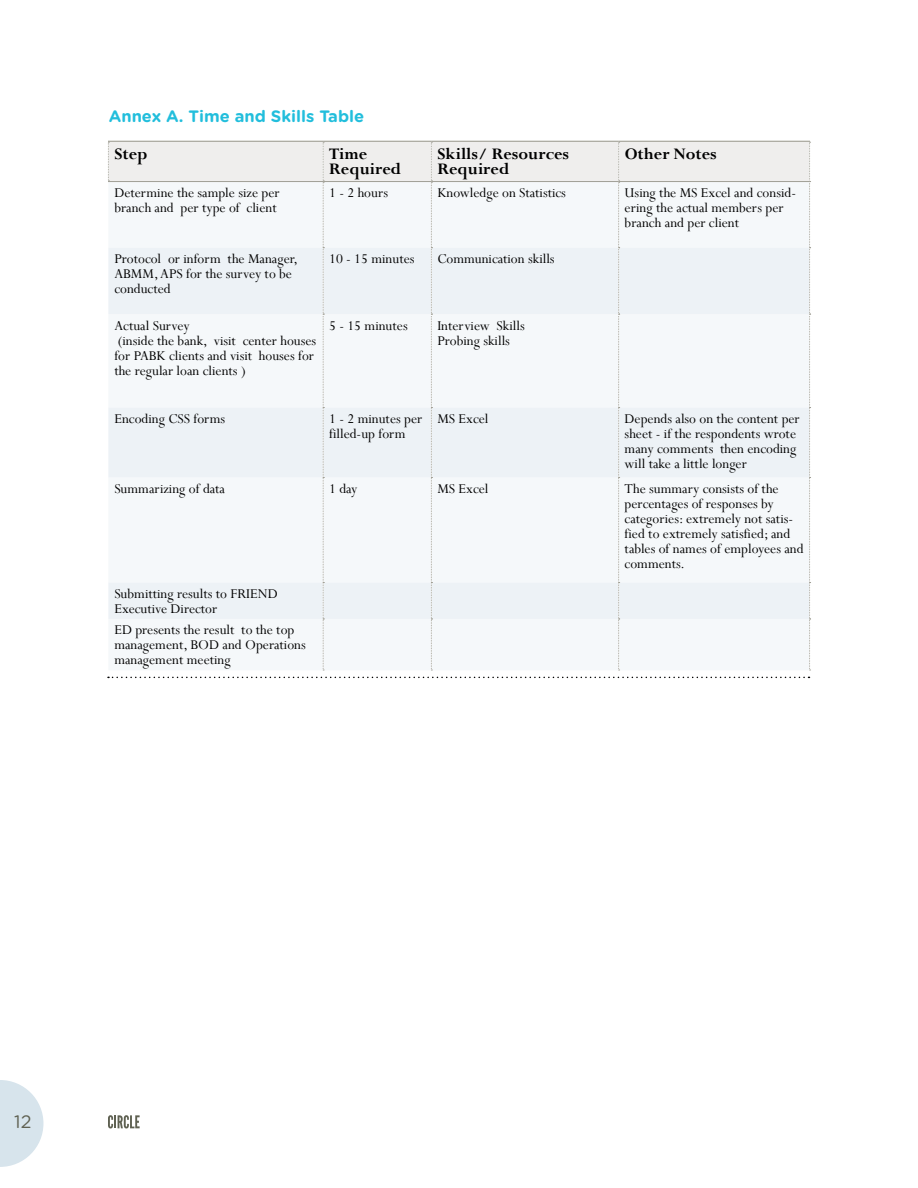
<style>
.page{position:relative;width:918px;height:1188px;background:#fff}
.page>*{position:absolute;margin:0;border:0;box-sizing:border-box;transform-origin:0 0}
.t1{font:700 18px/15px "Perpetua";color:#000}
.t2{font:18px "Gotham Rounded";color:#5f6152}
.t3{font:700 16.5px "Gotham Rounded";color:#22bedc}
.t4{font:15px/15px "Perpetua";color:#000}
</style>
<div class="page">
<svg style="left:0;top:1080px;width:43px;height:87px"></svg>
<svg style="left:108px;top:1115px;width:32px;height:13px"></svg>
<svg style="left:108px;top:677px;width:702px;height:1px"></svg>
<svg style="left:108px;top:141px;width:703px;height:530px"></svg>
<hr style="left:108px;top:181px;width:215px;height:1px;background:#a09f95">
<hr style="left:323px;top:181px;width:108px;height:1px;background:#a09f95">
<hr style="left:431px;top:181px;width:188px;height:1px;background:#a09f95">
<hr style="left:619px;top:181px;width:190px;height:1px;background:#a09f95">
<p class="t3" style="left:109px;top:104px;width:257px">Annex A. Time and Skills Table</p>
<p class="t1" style="left:114px;top:146px;width:35px">Step</p>
<p class="t1" style="left:329px;top:146px;width:74px">Time<br>Required</p>
<p class="t1" style="left:437px;top:146px;width:133px">Skills/ Resources<br>Required</p>
<p class="t1" style="left:625px;top:146px;width:94px">Other Notes</p>
<p class="t4" style="left:114px;top:185px;width:167px">Determine the sample size per branch and per type of client</p>
<p class="t4" style="left:329px;top:185px;width:61px">1 - 2 hours</p>
<p class="t4" style="left:437px;top:185px;width:130px">Knowledge on Statistics</p>
<p class="t4" style="left:625px;top:185px;width:173px">Using the MS Excel and consid&shy;ering the actual members per branch and per client</p>
<p class="t4" style="left:114px;top:251px;width:185px">Protocol or inform the Manager,<br>ABMM, APS for the survey to be conducted</p>
<p class="t4" style="left:329px;top:251px;width:87px">10 - 15 minutes</p>
<p class="t4" style="left:437px;top:251px;width:119px">Communication skills</p>
<p class="t4" style="left:114px;top:317px;width:203px">Actual Survey<br>(inside the bank, visit center houses for PABK clients and visit houses for the regular loan clients )</p>
<p class="t4" style="left:329px;top:317px;width:80px">5 - 15 minutes</p>
<p class="t4" style="left:437px;top:317px;width:89px">Interview Skills<br>Probing skills</p>
<p class="t4" style="left:114px;top:411px;width:112px">Encoding CSS forms</p>
<p class="t4" style="left:329px;top:411px;width:95px">1 - 2 minutes per filled-up form</p>
<p class="t4" style="left:437px;top:411px;width:53px">MS Excel</p>
<p class="t4" style="left:625px;top:411px;width:177px">Depends also on the content per sheet - if the respondents wrote many comments then encoding will take a little longer</p>
<p class="t4" style="left:114px;top:481px;width:112px">Summarizing of data</p>
<p class="t4" style="left:329px;top:481px;width:30px">1 day</p>
<p class="t4" style="left:437px;top:481px;width:53px">MS Excel</p>
<p class="t4" style="left:625px;top:481px;width:180px">The summary consists of the percentages of responses by categories: extremely not satis&shy;fied to extremely satisfied; and tables of names of employees and comments.</p>
<p class="t4" style="left:114px;top:586px;width:165px">Submitting results to FRIEND<br>Executive Director</p>
<p class="t4" style="left:114px;top:622px;width:193px">ED presents the result to the top management, BOD and Operations management meeting</p>
<p class="t2" style="left:14px;top:1109px;width:19px">12</p>
</div>
